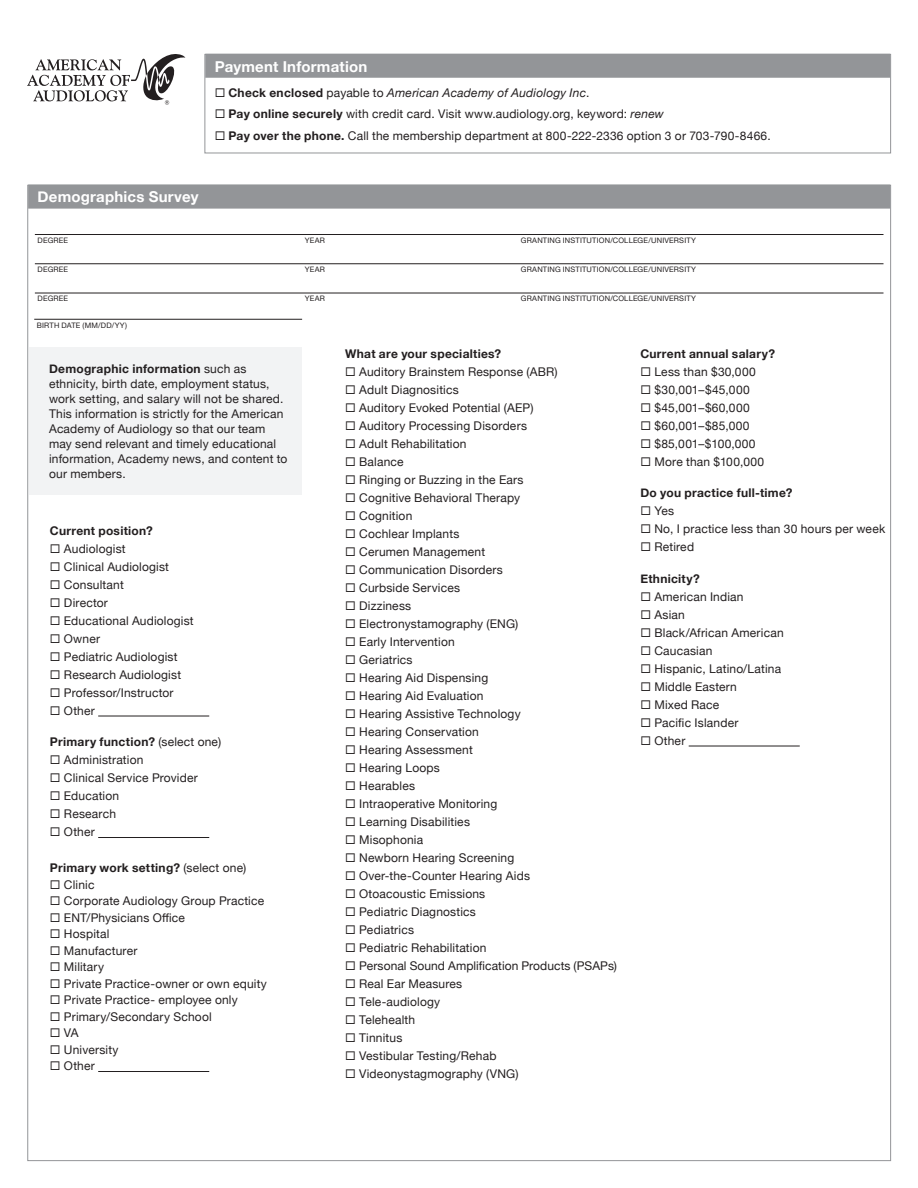
<style>
.page{position:relative;width:918px;height:1188px;background:#fff}
.page>*{position:absolute;margin:0;border:0;box-sizing:border-box;transform-origin:0 0}
.t1{font:700 15px "Helvetica Neue";letter-spacing:.015em;color:#fff}
.t2{font:12px/15px "Helvetica Neue";letter-spacing:.015em;color:#231f20}
.t3{font:700 12px "Helvetica Neue";letter-spacing:.025em;color:#231f20}
.t4{font:italic 12px "Helvetica Neue";letter-spacing:.02em;color:#231f20}
.t5{font:7.5px "Helvetica Neue";letter-spacing:.025em;color:#231f20}
.s1{font-weight:700;font-style:normal}
.s2{font-style:normal}
.s3{font-weight:700}
.s4{font-style:italic}
.s5{font-weight:400}
</style>
<div class="page">
<div style="left:28px;top:185px;width:862px;height:24px;background:#939598"></div>
<hr style="left:35px;top:234px;width:849px;height:1px;background:#231f20">
<hr style="left:35px;top:263px;width:849px;height:1px;background:#231f20">
<hr style="left:35px;top:293px;width:849px;height:1px;background:#231f20">
<hr style="left:98px;top:716px;width:111px;height:1px;background:#231f20">
<hr style="left:98px;top:837px;width:111px;height:1px;background:#231f20">
<hr style="left:98px;top:1071px;width:111px;height:1px;background:#231f20">
<hr style="left:689px;top:746px;width:111px;height:1px;background:#231f20">
<div style="left:29px;top:348px;width:273px;height:147px;background:#f2f3f4"></div>
<hr style="left:34px;top:319px;width:268px;height:1px;background:#231f20">
<svg style="left:27px;top:54px;width:158px;height:51px"></svg>
<div style="left:205px;top:54px;width:685px;height:24px;background:#939598"></div>
<div style="left:205px;top:54px;width:686px;height:99px;border:1px solid #939598"></div>
<p class="t1" style="left:215px;top:55px;width:154px">Payment Information</p>
<p class="t4" style="left:215px;top:84px;width:376px">◻ <span class="s1">Check enclosed</span> <span class="s2">payable to</span> American Academy of Audiology Inc<span class="s2">.</span></p>
<p class="t2" style="left:215px;top:107px;width:451px">◻ <span class="s3">Pay online securely</span> with credit card. Visit www.audiology.org, keyword: <span class="s4">renew</span></p>
<p class="t2" style="left:215px;top:128px;width:558px">◻ <span class="s3">Pay over the phone.</span> Call the membership department at 800-222-2336 option 3 or 703-790-8466.</p>
<p class="t1" style="left:38px;top:185px;width:162px">Demographics Survey</p>
<p class="t5" style="left:38px;top:235px;width:32px">DEGREE</p>
<p class="t5" style="left:305px;top:235px;width:22px">YEAR</p>
<p class="t5" style="left:521px;top:235px;width:177px">GRANTING INSTITUTION/COLLEGE/UNIVERSITY</p>
<p class="t5" style="left:38px;top:264px;width:32px">DEGREE</p>
<p class="t5" style="left:305px;top:264px;width:22px">YEAR</p>
<p class="t5" style="left:521px;top:264px;width:177px">GRANTING INSTITUTION/COLLEGE/UNIVERSITY</p>
<p class="t5" style="left:38px;top:293px;width:32px">DEGREE</p>
<p class="t5" style="left:305px;top:293px;width:22px">YEAR</p>
<p class="t5" style="left:521px;top:293px;width:177px">GRANTING INSTITUTION/COLLEGE/UNIVERSITY</p>
<p class="t5" style="left:37px;top:320px;width:92px">BIRTH DATE (MM/DD/YY)</p>
<p class="t2" style="left:49px;top:362px;width:240px"><span class="s3">Demographic information</span> such as ethnicity, birth date, employment status, work setting, and salary will not be shared.<br>This information is strictly for the American Academy of Audiology so that our team may send relevant and timely educational information, Academy news, and content to our members.</p>
<p class="t3" style="left:50px;top:521px;width:104px">Current position?</p>
<p class="t2" style="left:50px;top:542px;width:77px">◻ Audiologist</p>
<p class="t2" style="left:50px;top:560px;width:121px">◻ Clinical Audiologist</p>
<p class="t2" style="left:50px;top:578px;width:75px">◻ Consultant</p>
<p class="t2" style="left:50px;top:596px;width:59px">◻ Director</p>
<p class="t2" style="left:50px;top:614px;width:145px">◻ Educational Audiologist</p>
<p class="t2" style="left:50px;top:632px;width:52px">◻ Owner</p>
<p class="t2" style="left:50px;top:650px;width:129px">◻ Pediatric Audiologist</p>
<p class="t2" style="left:50px;top:668px;width:133px">◻ Research Audiologist</p>
<p class="t2" style="left:50px;top:686px;width:125px">◻ Professor/Instructor</p>
<p class="t2" style="left:50px;top:704px;width:46px">◻ Other</p>
<p class="t3" style="left:50px;top:733px;width:173px">Primary function? <span class="s5">(select one)</span></p>
<p class="t2" style="left:50px;top:753px;width:95px">◻ Administration</p>
<p class="t2" style="left:50px;top:771px;width:149px">◻ Clinical Service Provider</p>
<p class="t2" style="left:50px;top:789px;width:71px">◻ Education</p>
<p class="t2" style="left:50px;top:807px;width:68px">◻ Research</p>
<p class="t2" style="left:50px;top:825px;width:46px">◻ Other</p>
<p class="t3" style="left:50px;top:859px;width:198px">Primary work setting? <span class="s5">(select one)</span></p>
<p class="t2" style="left:50px;top:878px;width:46px">◻ Clinic</p>
<p class="t2" style="left:50px;top:894px;width:216px">◻ Corporate Audiology Group Practice</p>
<p class="t2" style="left:50px;top:911px;width:137px">◻ ENT/Physicians Office</p>
<p class="t2" style="left:50px;top:927px;width:61px">◻ Hospital</p>
<p class="t2" style="left:50px;top:944px;width:89px">◻ Manufacturer</p>
<p class="t2" style="left:50px;top:960px;width:56px">◻ Military</p>
<p class="t2" style="left:50px;top:977px;width:218px">◻ Private Practice-owner or own equity</p>
<p class="t2" style="left:50px;top:993px;width:189px">◻ Private Practice- employee only</p>
<p class="t2" style="left:50px;top:1010px;width:163px">◻ Primary/Secondary School</p>
<p class="t2" style="left:50px;top:1026px;width:30px">◻ VA</p>
<p class="t2" style="left:50px;top:1043px;width:70px">◻ University</p>
<p class="t2" style="left:50px;top:1059px;width:46px">◻ Other</p>
<p class="t3" style="left:345px;top:344px;width:158px">What are your specialties?</p>
<p class="t2" style="left:345px;top:365px;width:214px">◻ Auditory Brainstem Response (ABR)</p>
<p class="t2" style="left:345px;top:383px;width:115px">◻ Adult Diagnositics</p>
<p class="t2" style="left:345px;top:401px;width:190px">◻ Auditory Evoked Potential (AEP)</p>
<p class="t2" style="left:345px;top:419px;width:183px">◻ Auditory Processing Disorders</p>
<p class="t2" style="left:345px;top:437px;width:123px">◻ Adult Rehabilitation</p>
<p class="t2" style="left:345px;top:455px;width:60px">◻ Balance</p>
<p class="t2" style="left:345px;top:473px;width:180px">◻ Ringing or Buzzing in the Ears</p>
<p class="t2" style="left:345px;top:491px;width:177px">◻ Cognitive Behavioral Therapy</p>
<p class="t2" style="left:345px;top:509px;width:69px">◻ Cognition</p>
<p class="t2" style="left:345px;top:527px;width:116px">◻ Cochlear Implants</p>
<p class="t2" style="left:345px;top:545px;width:141px">◻ Cerumen Management</p>
<p class="t2" style="left:345px;top:563px;width:159px">◻ Communication Disorders</p>
<p class="t2" style="left:345px;top:581px;width:116px">◻ Curbside Services</p>
<p class="t2" style="left:345px;top:599px;width:68px">◻ Dizziness</p>
<p class="t2" style="left:345px;top:617px;width:175px">◻ Electronystamography (ENG)</p>
<p class="t2" style="left:345px;top:635px;width:111px">◻ Early Intervention</p>
<p class="t2" style="left:345px;top:653px;width:69px">◻ Geriatrics</p>
<p class="t2" style="left:345px;top:671px;width:145px">◻ Hearing Aid Dispensing</p>
<p class="t2" style="left:345px;top:689px;width:140px">◻ Hearing Aid Evaluation</p>
<p class="t2" style="left:345px;top:707px;width:177px">◻ Hearing Assistive Technology</p>
<p class="t2" style="left:345px;top:725px;width:135px">◻ Hearing Conservation</p>
<p class="t2" style="left:345px;top:743px;width:129px">◻ Hearing Assessment</p>
<p class="t2" style="left:345px;top:761px;width:96px">◻ Hearing Loops</p>
<p class="t2" style="left:345px;top:779px;width:71px">◻ Hearables</p>
<p class="t2" style="left:345px;top:797px;width:154px">◻ Intraoperative Monitoring</p>
<p class="t2" style="left:345px;top:815px;width:126px">◻ Learning Disabilities</p>
<p class="t2" style="left:345px;top:833px;width:80px">◻ Misophonia</p>
<p class="t2" style="left:345px;top:851px;width:171px">◻ Newborn Hearing Screening</p>
<p class="t2" style="left:345px;top:869px;width:186px">◻ Over-the-Counter Hearing Aids</p>
<p class="t2" style="left:345px;top:887px;width:142px">◻ Otoacoustic Emissions</p>
<p class="t2" style="left:345px;top:905px;width:132px">◻ Pediatric Diagnostics</p>
<p class="t2" style="left:345px;top:923px;width:70px">◻ Pediatrics</p>
<p class="t2" style="left:345px;top:941px;width:143px">◻ Pediatric Rehabilitation</p>
<p class="t2" style="left:345px;top:959px;width:273px">◻ Personal Sound Amplification Products (PSAPs)</p>
<p class="t2" style="left:345px;top:977px;width:119px">◻ Real Ear Measures</p>
<p class="t2" style="left:345px;top:995px;width:97px">◻ Tele-audiology</p>
<p class="t2" style="left:345px;top:1013px;width:71px">◻ Telehealth</p>
<p class="t2" style="left:345px;top:1031px;width:59px">◻ Tinnitus</p>
<p class="t2" style="left:345px;top:1049px;width:153px">◻ Vestibular Testing/Rehab</p>
<p class="t2" style="left:345px;top:1067px;width:175px">◻ Videonystagmography (VNG)</p>
<p class="t3" style="left:640px;top:344px;width:136px">Current annual salary?</p>
<p class="t2" style="left:640px;top:365px;width:117px">◻ Less than $30,000</p>
<p class="t2" style="left:640px;top:383px;width:111px">◻ $30,001–$45,000</p>
<p class="t2" style="left:640px;top:401px;width:111px">◻ $45,001–$60,000</p>
<p class="t2" style="left:640px;top:419px;width:111px">◻ $60,001–$85,000</p>
<p class="t2" style="left:640px;top:437px;width:117px">◻ $85,001–$100,000</p>
<p class="t2" style="left:640px;top:455px;width:125px">◻ More than $100,000</p>
<p class="t3" style="left:640px;top:484px;width:153px">Do you practice full-time?</p>
<p class="t2" style="left:640px;top:504px;width:35px">◻ Yes</p>
<p class="t2" style="left:640px;top:522px;width:246px">◻ No, I practice less than 30 hours per week</p>
<p class="t2" style="left:640px;top:540px;width:55px">◻ Retired</p>
<p class="t3" style="left:640px;top:569px;width:61px">Ethnicity?</p>
<p class="t2" style="left:640px;top:590px;width:105px">◻ American Indian</p>
<p class="t2" style="left:640px;top:608px;width:46px">◻ Asian</p>
<p class="t2" style="left:640px;top:626px;width:145px">◻ Black/African American</p>
<p class="t2" style="left:640px;top:644px;width:73px">◻ Caucasian</p>
<p class="t2" style="left:640px;top:662px;width:142px">◻ Hispanic, Latino/Latina</p>
<p class="t2" style="left:640px;top:680px;width:98px">◻ Middle Eastern</p>
<p class="t2" style="left:640px;top:698px;width:80px">◻ Mixed Race</p>
<p class="t2" style="left:640px;top:716px;width:99px">◻ Pacific Islander</p>
<p class="t2" style="left:640px;top:734px;width:46px">◻ Other</p>
</div>
